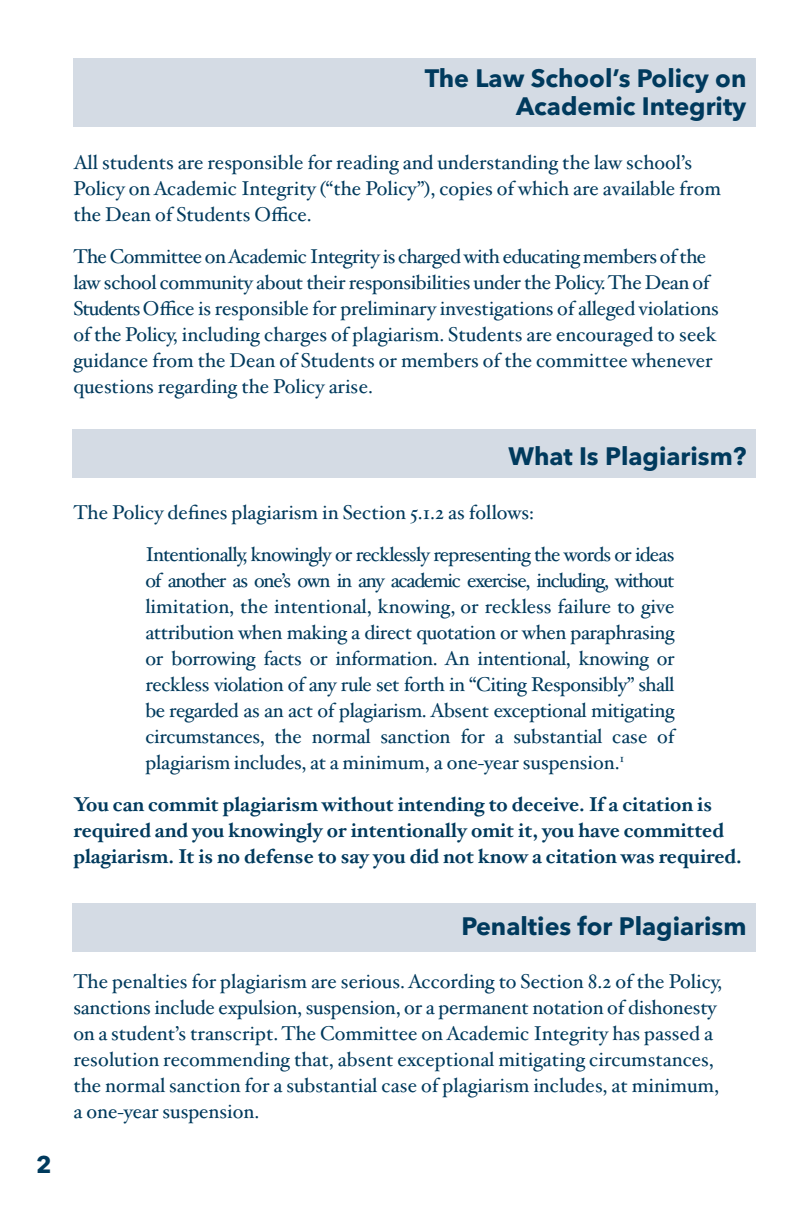
<style>
.page{position:relative;width:792px;height:1224px;background:#fff}
.page>*{position:absolute;margin:0;border:0;box-sizing:border-box;transform-origin:0 0}
.t1{font:700 25px/28px "Avenir Next LT Pro";color:#003a5d;text-align:right}
.t2{font:700 24px "Avenir Next LT Pro";color:#003a5d}
.t3{font:20px/26px "Hoefler Txt";color:#003a5d}
.t4{font:700 20px/26px "Hoefler Txt";color:#003a5d}
.t5{font:20px/42px "Hoefler Txt";letter-spacing:-.04em;color:#003a5d}
</style>
<div class="page">
<div style="left:72px;top:904px;width:683px;height:48px;background:#d4dbe4"></div>
<div style="left:72px;top:430px;width:683px;height:48px;background:#d4dbe4"></div>
<div style="left:73px;top:58px;width:683px;height:69px;background:#d4dbe4"></div>
<p class="t2" style="left:36px;top:1150px;width:17px">2</p>
<p class="t1" style="left:425px;top:64px;width:323px">The Law School’s Policy on<br>Academic Integrity</p>
<p class="t3" style="left:73px;top:148px;width:649px">All students are responsible for reading and understanding the law school’s<br>Policy on Academic Integrity (“the Policy”), copies of which are available from the Dean of Students Office.</p>
<p class="t3" style="left:73px;top:242px;width:647px">The Committee on Academic Integrity is charged with educating members of the law school community about their responsibilities under the Policy. The Dean of Students Office is responsible for preliminary investigations of alleged violations of the Policy, including charges of plagiarism. Students are encouraged to seek guidance from the Dean of Students or members of the committee whenever questions regarding the Policy arise.</p>
<p class="t1" style="left:509px;top:442px;width:239px">What Is Plagiarism?</p>
<p class="t5" style="left:145px;top:490px;width:531px;text-indent:-72px">The Policy defines plagiarism in Section 5.1.2 as follows:<br>Intentionally, knowingly or recklessly representing the words or ideas</p>
<p class="t3" style="left:145px;top:566px;width:531px;text-align:justify">of another as one’s own in any academic exercise, including, without limitation, the intentional, knowing, or reckless failure to give attribution when making a direct quotation or when paraphrasing or borrowing facts or information. An intentional, knowing or reckless violation of any rule set forth in “Citing Responsibly” shall be regarded as an act of plagiarism. Absent exceptional mitigating circumstances, the normal sanction for a substantial case of plagiarism includes, at a minimum, a one-year suspension. <sup>1</sup></p>
<p class="t4" style="left:73px;top:790px;width:670px">You can commit plagiarism without intending to deceive. If a citation is required and you knowingly or intentionally omit it, you have committed plagiarism. It is no defense to say you did not know a citation was required.</p>
<p class="t1" style="left:461px;top:912px;width:287px">Penalties for Plagiarism</p>
<p class="t3" style="left:73px;top:968px;width:650px">The penalties for plagiarism are serious. According to Section 8.2 of the Policy, sanctions include expulsion, suspension, or a permanent notation of dishonesty on a student’s transcript. The Committee on Academic Integrity has passed a resolution recommending that, absent exceptional mitigating circumstances, the normal sanction for a substantial case of plagiarism includes, at minimum, a one-year suspension.</p>
</div>
